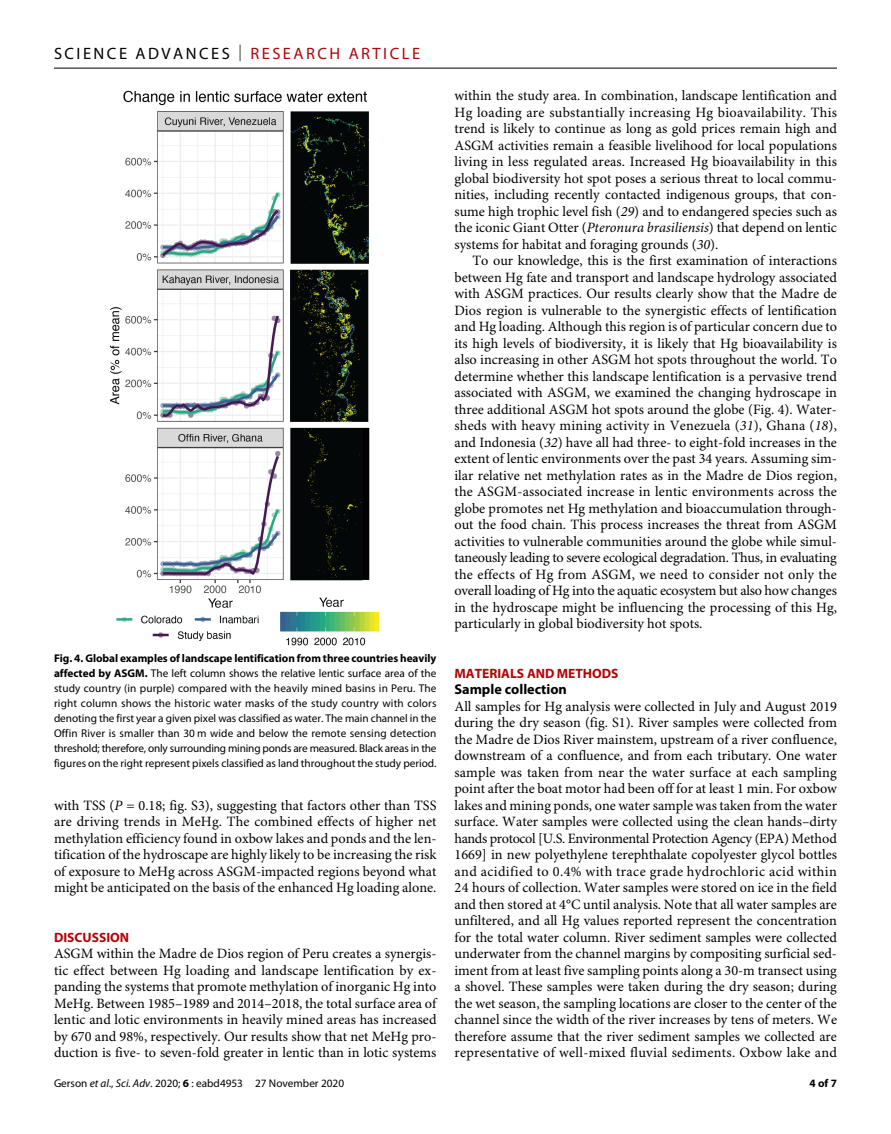
<style>
.page{position:relative;width:891px;height:1134px;background:#fff}
.page>*{position:absolute;margin:0;border:0;box-sizing:border-box;transform-origin:0 0}
.t1{font:16.5px "Myriad Pro";letter-spacing:.15em;color:#000}
.t2{font:14.25px/16.5px "Minion Pro";color:#000;text-align:justify}
.t3{font:700 14.25px "Myriad Pro";color:#000}
.t4{font:700 13.5px "Myriad Pro";color:#b10508}
.t5{font:11.25px/15px "Myriad Pro";color:#000;text-align:justify}
.t6{font:700 11.25px "Myriad Pro";color:#000}
.s1{font-weight:300}
.s2{color:#b10508}
.s3{font-weight:700}
.s4{font-style:italic}
</style>
<div class="page">
<hr style="left:54px;top:68px;width:783px;height:1px;background:#000">
<img style="left:110px;top:90px;width:270px;height:556px">
<p class="t1" style="left:54px;top:40px;width:368px">SCIENCE ADVANCES <span class="s1">|</span> <span class="s2">RESEARCH ARTICLE</span></p>
<p class="t5" style="left:54px;top:651px;width:384px"><span class="s3">Fig. 4. Global examples of landscape lentification from three countries heavily affected by ASGM.</span> The left column shows the relative lentic surface area of the study country (in purple) compared with the heavily mined basins in Peru. The right column shows the historic water masks of the study country with colors denoting the first year a given pixel was classified as water. The main channel in the Offin River is smaller than 30 m wide and below the remote sensing detection threshold; therefore, only surrounding mining ponds are measured. Black areas in the figures on the right represent pixels classified as land throughout the study period.</p>
<p class="t2" style="left:54px;top:798px;width:384px">with TSS (<span class="s4">P</span> = 0.18; fig. S3), suggesting that factors other than TSS are driving trends in MeHg. The combined effects of higher net methylation efficiency found in oxbow lakes and ponds and the len&shy;tification of the hydroscape are highly likely to be increasing the risk of exposure to MeHg across ASGM-impacted regions beyond what might be anticipated on the basis of the enhanced Hg loading alone.</p>
<p class="t4" style="left:54px;top:926px;width:77px">DISCUSSION</p>
<p class="t2" style="left:54px;top:947px;width:384px">ASGM within the Madre de Dios region of Peru creates a synergis&shy;tic effect between Hg loading and landscape lentification by ex&shy;panding the systems that promote methylation of inorganic Hg into MeHg. Between 1985–1989 and 2014–2018, the total surface area of lentic and lotic environments in heavily mined areas has increased by 670 and 98%, respectively. Our results show that net MeHg pro&shy;duction is five- to seven-fold greater in lentic than in lotic systems</p>
<p class="t5" style="left:54px;top:1076px;width:292px">Gerson <span class="s4">et al</span>., <span class="s4">Sci. Adv.</span> 2020; <span class="s3">6</span> : eabd4953 27 November 2020</p>
<p class="t2" style="left:454px;top:89px;width:384px">within the study area. In combination, landscape lentification and Hg loading are substantially increasing Hg bioavailability. This trend is likely to continue as long as gold prices remain high and ASGM activities remain a feasible livelihood for local populations living in less regulated areas. Increased Hg bioavailability in this global biodiversity hot spot poses a serious threat to local commu&shy;nities, including recently contacted indigenous groups, that con&shy;sume high trophic level fish (<span class="s4">29</span>) and to endangered species such as the iconic Giant Otter (<span class="s4">Pteronura brasiliensis</span>) that depend on lentic systems for habitat and foraging grounds (<span class="s4">30</span>).</p>
<p class="t2" style="left:454px;top:254px;width:384px;text-indent:18px">To our knowledge, this is the first examination of interactions between Hg fate and transport and landscape hydrology associated with ASGM practices. Our results clearly show that the Madre de Dios region is vulnerable to the synergistic effects of lentification and Hg loading. Although this region is of particular concern due to its high levels of biodiversity, it is likely that Hg bioavailability is also increasing in other ASGM hot spots throughout the world. To determine whether this landscape lentification is a pervasive trend associated with ASGM, we examined the changing hydroscape in three additional ASGM hot spots around the globe (Fig. 4). Water&shy;sheds with heavy mining activity in Venezuela (<span class="s4">31</span>), Ghana (<span class="s4">18</span>), and Indonesia (<span class="s4">32</span>) have all had three- to eight-fold increases in the extent of lentic environments over the past 34 years. Assuming sim&shy;ilar relative net methylation rates as in the Madre de Dios region, the ASGM-associated increase in lentic environments across the globe promotes net Hg methylation and bioaccumulation through&shy;out the food chain. This process increases the threat from ASGM activities to vulnerable communities around the globe while simul&shy;taneously leading to severe ecological degradation. Thus, in evaluating the effects of Hg from ASGM, we need to consider not only the overall loading of Hg into the aquatic ecosystem but also how changes in the hydroscape might be influencing the processing of this Hg, particularly in global biodiversity hot spots.</p>
<p class="t4" style="left:454px;top:662px;width:166px">MATERIALS AND METHODS</p>
<p class="t3" style="left:454px;top:678px;width:114px">Sample collection</p>
<p class="t2" style="left:454px;top:699px;width:384px">All samples for Hg analysis were collected in July and August 2019 during the dry season (fig. S1). River samples were collected from the Madre de Dios River mainstem, upstream of a river confluence, downstream of a confluence, and from each tributary. One water sample was taken from near the water surface at each sampling point after the boat motor had been off for at least 1 min. For oxbow lakes and mining ponds, one water sample was taken from the water surface. Water samples were collected using the clean hands–dirty hands protocol [U.S. Environmental Protection Agency (EPA) Method 1669] in new polyethylene terephthalate copolyester glycol bottles and acidified to 0.4% with trace grade hydrochloric acid within 24 hours of collection. Water samples were stored on ice in the field and then stored at 4°C until analysis. Note that all water samples are unfiltered, and all Hg values reported represent the concentration for the total water column. River sediment samples were collected underwater from the channel margins by compositing surficial sed&shy;iment from at least five sampling points along a 30-m transect using a shovel. These samples were taken during the dry season; during the wet season, the sampling locations are closer to the center of the channel since the width of the river increases by tens of meters. We therefore assume that the river sediment samples we collected are representative of well-mixed fluvial sediments. Oxbow lake and</p>
<p class="t6" style="left:810px;top:1074px;width:29px">4 of 7</p>
</div>
